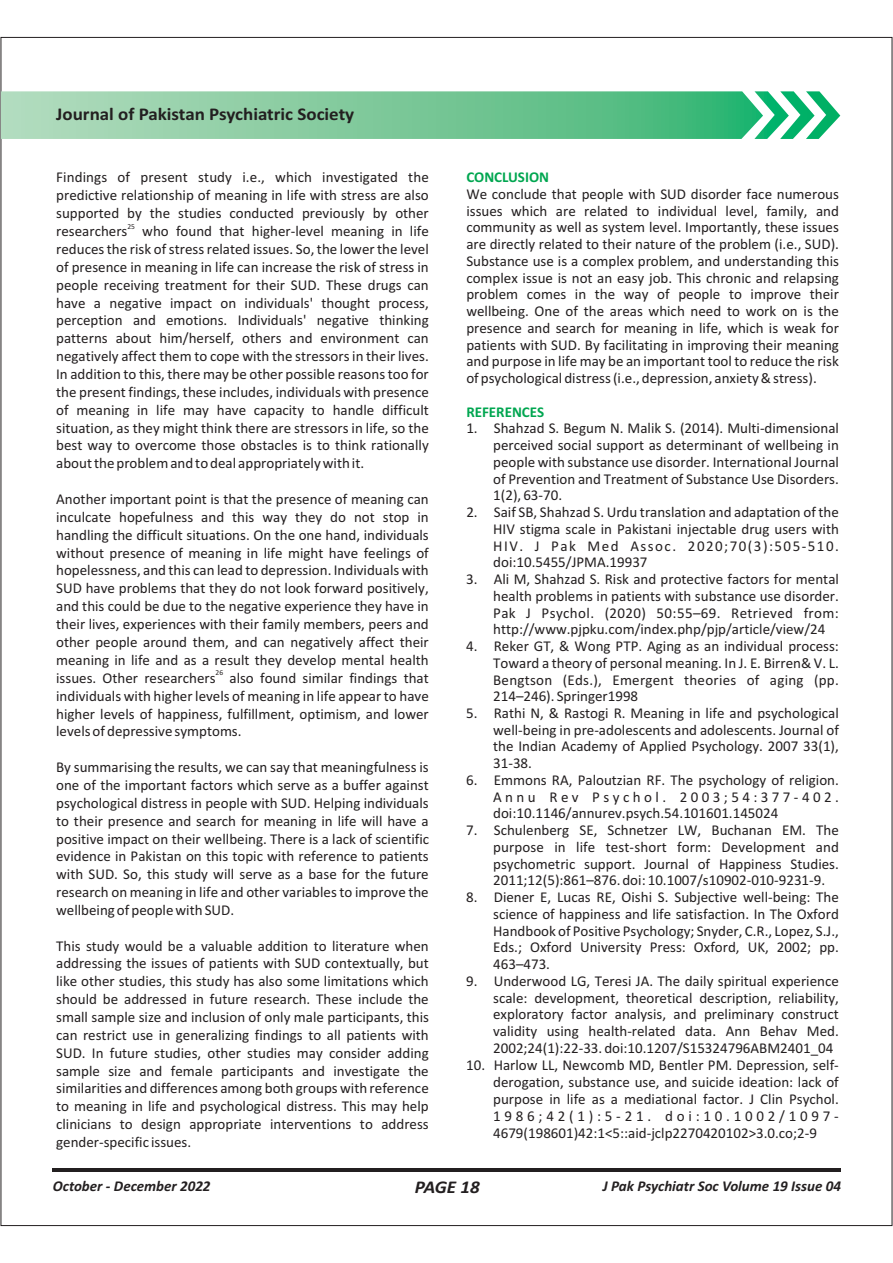
<style>
.page{position:relative;width:893px;height:1263px;background:#fff}
.page>*{position:absolute;margin:0;border:0;box-sizing:border-box;transform-origin:0 0}
.t1{font:700 18px "Calibri";color:#231f20;scale:1.06 1}
.t2{font:italic 700 18px "Calibri";letter-spacing:-.01em;color:#231f20;scale:1.06 1}
.t3{font:15px/17.9px "Calibri";color:#231f20;text-align:justify}
.t4{font:italic 700 15px "Calibri";color:#231f20}
.t5{font:700 15px "Calibri";color:#00a650}
.t6{font:7.5px "Calibri";color:#231f20}
</style>
<div class="page">
<hr style="left:52px;top:1168px;width:789px;height:3px;background:#231f20">
<svg style="left:1px;top:91px;width:839px;height:48px;background:#7dcb9e"></svg>
<p class="t1" style="left:56px;top:106px;width:283px">Journal of Pakistan Psychiatric Society</p>
<p class="t3" style="left:56px;top:170px;width:374px">Findings of present study i.e., which investigated the predictive relationship of meaning in life with stress are also supported by the studies conducted previously by other</p>
<p class="t6" style="left:127px;top:223px;width:9px">25</p>
<p class="t3" style="left:56px;top:223px;width:374px">researchers who found that higher-level meaning in life reduces the risk of stress related issues. So, the lower the level of presence in meaning in life can increase the risk of stress in people receiving treatment for their SUD. These drugs can have a negative impact on individuals' thought process, perception and emotions. Individuals' negative thinking patterns about him/herself, others and environment can negatively affect them to cope with the stressors in their lives.<br>In addition to this, there may be other possible reasons too for the present findings, these includes, individuals with presence of meaning in life may have capacity to handle difficult situation, as they might think there are stressors in life, so the best way to overcome those obstacles is to think rationally about the problem and to deal appropriately with it.</p>
<p class="t3" style="left:56px;top:491px;width:374px">Another important point is that the presence of meaning can inculcate hopefulness and this way they do not stop in handling the difficult situations. On the one hand, individuals without presence of meaning in life might have feelings of hopelessness, and this can lead to depression. Individuals with SUD have problems that they do not look forward positively, and this could be due to the negative experience they have in their lives, experiences with their family members, peers and other people around them, and can negatively affect their meaning in life and as a result they develop mental health</p>
<p class="t6" style="left:216px;top:670px;width:9px">26</p>
<p class="t3" style="left:56px;top:670px;width:374px">issues. Other researchers also found similar findings that individuals with higher levels of meaning in life appear to have higher levels of happiness, fulfillment, optimism, and lower levels of depressive symptoms.</p>
<p class="t3" style="left:56px;top:759px;width:375px">By summarising the results, we can say that meaningfulness is one of the important factors which serve as a buffer against psychological distress in people with SUD. Helping individuals to their presence and search for meaning in life will have a positive impact on their wellbeing. There is a lack of scientific evidence in Pakistan on this topic with reference to patients with SUD. So, this study will serve as a base for the future research on meaning in life and other variables to improve the wellbeing of people with SUD.</p>
<p class="t3" style="left:56px;top:938px;width:374px">This study would be a valuable addition to literature when addressing the issues of patients with SUD contextually, but like other studies, this study has also some limitations which should be addressed in future research. These include the small sample size and inclusion of only male participants, this can restrict use in generalizing findings to all patients with SUD. In future studies, other studies may consider adding sample size and female participants and investigate the similarities and differences among both groups with reference to meaning in life and psychological distress. This may help clinicians to design appropriate interventions to address gender-specific issues.</p>
<p class="t5" style="left:466px;top:171px;width:84px">CONCLUSION</p>
<p class="t3" style="left:466px;top:187px;width:374px;line-height:16.8px">We conclude that people with SUD disorder face numerous issues which are related to individual level, family, and community as well as system level. Importantly, these issues are directly related to their nature of the problem (i.e., SUD).<br>Substance use is a complex problem, and understanding this complex issue is not an easy job. This chronic and relapsing problem comes in the way of people to improve their wellbeing. One of the areas which need to work on is the presence and search for meaning in life, which is weak for patients with SUD. By facilitating in improving their meaning and purpose in life may be an important tool to reduce the risk of psychological distress (i.e., depression, anxiety &amp; stress).</p>
<p class="t5" style="left:466px;top:405px;width:79px">REFERENCES</p>
<p class="t3" style="left:493px;top:421px;width:347px;line-height:16.8px;text-indent:-27px">1. Shahzad S. Begum N. Malik S. (2014). Multi-dimensional perceived social support as determinant of wellbeing in people with substance use disorder. International Journal of Prevention and Treatment of Substance Use Disorders.<br>1(2), 63-70.</p>
<p class="t3" style="left:493px;top:505px;width:347px;line-height:16.8px;text-indent:-27px">2. Saif SB, Shahzad S. Urdu translation and adaptation of the HIV stigma scale in Pakistani injectable drug users with HIV. J Pak Med Assoc. 2020;70(3):505-510. doi:10.5455/JPMA.19937</p>
<p class="t3" style="left:493px;top:572px;width:347px;line-height:16.8px;text-indent:-27px">3. Ali M, Shahzad S. Risk and protective factors for mental health problems in patients with substance use disorder.<br>Pak J Psychol. (2020) 50:55–69. Retrieved from: http://www.pjpku.com/index.php/pjp/article/view/24</p>
<p class="t3" style="left:493px;top:639px;width:347px;line-height:16.8px;text-indent:-27px">4. Reker GT, &amp; Wong PTP. Aging as an individual process:<br>Toward a theory of personal meaning. In J. E. Birren&amp; V. L.<br>Bengtson (Eds.), Emergent theories of aging (pp.<br>214–246). Springer1998</p>
<p class="t3" style="left:493px;top:706px;width:347px;line-height:16.8px;text-indent:-27px">5. Rathi N, &amp; Rastogi R. Meaning in life and psychological well-being in pre-adolescents and adolescents. Journal of the Indian Academy of Applied Psychology. 2007 33(1), 31-38.</p>
<p class="t3" style="left:493px;top:773px;width:347px;line-height:16.8px;text-indent:-27px">6. Emmons RA, Paloutzian RF. The psychology of religion.<br>Annu Rev Psychol. 2003;54:377-402. doi:10.1146/annurev.psych.54.101601.145024</p>
<p class="t3" style="left:493px;top:823px;width:347px;line-height:16.8px;text-indent:-27px">7. Schulenberg SE, Schnetzer LW, Buchanan EM. The purpose in life test-short form: Development and psychometric support. Journal of Happiness Studies.<br>2011;12(5):861–876. doi: 10.1007/s10902-010-9231-9.</p>
<p class="t3" style="left:493px;top:890px;width:347px;line-height:16.8px;text-indent:-27px">8. Diener E, Lucas RE, Oishi S. Subjective well-being: The science of happiness and life satisfaction. In The Oxford Handbook of Positive Psychology; Snyder, C.R., Lopez, S.J., Eds.; Oxford University Press: Oxford, UK, 2002; pp.<br>463–473.</p>
<p class="t3" style="left:493px;top:974px;width:347px;line-height:16.8px;text-indent:-27px">9. Underwood LG, Teresi JA. The daily spiritual experience scale: development, theoretical description, reliability, exploratory factor analysis, and preliminary construct validity using health-related data. Ann Behav Med.<br>2002;24(1):22-33. doi:10.1207/S15324796ABM2401_04</p>
<p class="t3" style="left:493px;top:1057px;width:347px;line-height:17px;text-indent:-27px">10. Harlow LL, Newcomb MD, Bentler PM. Depression, self&shy;derogation, substance use, and suicide ideation: lack of purpose in life as a mediational factor. J Clin Psychol.<br>1986;42(1):5-21. doi:10.1002/1097- 4679(198601)42:1&lt;5::aid-jclp2270420102&gt;3.0.co;2-9</p>
<p class="t2" style="left:415px;top:1179px;width:63px">PAGE 18</p>
<p class="t4" style="left:53px;top:1180px;width:159px">October - December 2022</p>
<p class="t4" style="left:603px;top:1180px;width:240px">J Pak Psychiatr Soc Volume 19 Issue 04</p>
</div>
